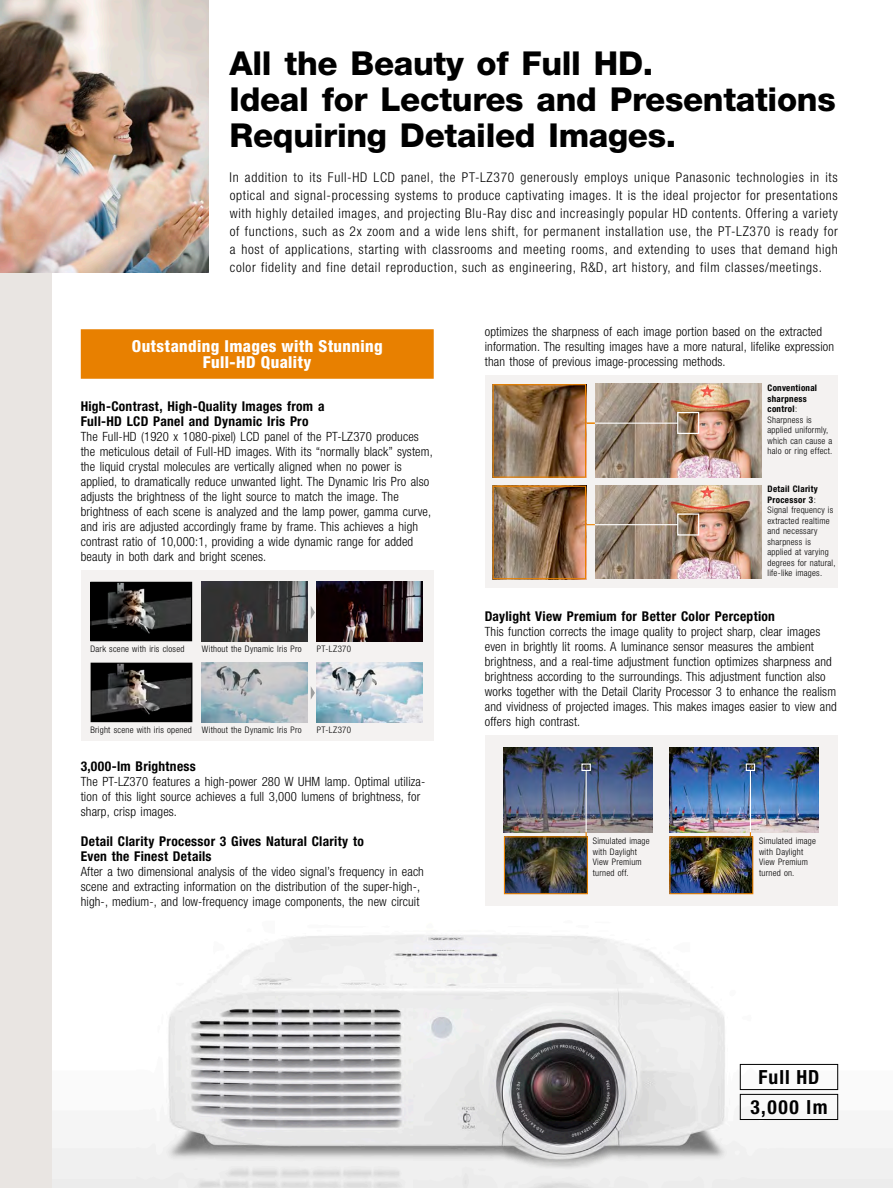
<style>
.page{position:relative;width:893px;height:1188px;background:#fff}
.page>*{position:absolute;margin:0;border:0;box-sizing:border-box;transform-origin:0 0}
.t1{font:800 33px/36px "Helvetica Neue";letter-spacing:-.01em;color:#000}
.t2{font:700 condensed 19.5px/30px "Helvetica Neue";letter-spacing:.05em;color:#000;text-align:center}
.t3{font:800 condensed 16.5px/15.8px "Helvetica Neue";letter-spacing:.025em;color:#fff;text-align:center}
.t4{font:300 condensed 13.5px/18px "Helvetica Neue";letter-spacing:.05em;color:#000;text-align:justify}
.t5{font:700 condensed 13.5px/15px "Helvetica Neue";letter-spacing:.02em;color:#000}
.t6{font:300 condensed 12.75px/15px "Helvetica Neue";letter-spacing:.01em;color:#000}
.t7{font:300 condensed 9px/10.5px "Helvetica Neue";letter-spacing:.025em;color:#000}
.s1{font-weight:700}
</style>
<div class="page">
<img style="left:51px;top:706px;width:841px;height:482px">
<div style="left:0;top:0;width:51px;height:1188px;background:#e9e5e2"></div>
<img style="left:0;top:0;width:208px;height:272px">
<div style="left:81px;top:329px;width:353px;height:50px;background:#e88000"></div>
<div style="left:740px;top:1064px;width:98px;height:26px;border:1px solid #000"></div>
<div style="left:740px;top:1094px;width:98px;height:26px;border:1px solid #000"></div>
<div style="left:81px;top:571px;width:353px;height:170px;background:#f4f2f1"></div>
<div style="left:485px;top:375px;width:353px;height:213px;background:#f4f2f1"></div>
<img style="left:92px;top:584px;width:98px;height:55px">
<div style="left:90px;top:582px;width:102px;height:59px;border:1px solid #000"></div>
<img style="left:93px;top:665px;width:97px;height:55px">
<div style="left:91px;top:663px;width:101px;height:59px;border:1px solid #000"></div>
<img style="left:595px;top:384px;width:167px;height:93px">
<img style="left:595px;top:485px;width:167px;height:94px">
<img style="left:317px;top:582px;width:106px;height:59px">
<img style="left:201px;top:663px;width:107px;height:59px">
<img style="left:317px;top:663px;width:106px;height:59px">
<img style="left:201px;top:582px;width:106px;height:59px">
<svg style="left:311px;top:606px;width:4px;height:13px"></svg>
<svg style="left:311px;top:687px;width:4px;height:12px"></svg>
<div style="left:677px;top:412px;width:22px;height:22px;border:1px solid #fff"></div>
<div style="left:677px;top:513px;width:22px;height:23px;border:1px solid #fff"></div>
<hr style="left:580px;top:423px;width:98px;height:1px;background:#fff">
<hr style="left:580px;top:524px;width:98px;height:1px;background:#fff">
<hr style="left:569px;top:422px;width:26px;height:2px;background:#e88000">
<img style="left:495px;top:386px;width:89px;height:90px">
<div style="left:493px;top:384px;width:93px;height:94px;border:1px solid #e88000"></div>
<img style="left:495px;top:488px;width:89px;height:89px">
<div style="left:493px;top:486px;width:93px;height:93px;border:1px solid #e88000"></div>
<div style="left:485px;top:736px;width:353px;height:170px;background:#f4f2f1"></div>
<img style="left:504px;top:747px;width:149px;height:85px">
<img style="left:670px;top:747px;width:149px;height:85px">
<img style="left:506px;top:838px;width:80px;height:54px">
<div style="left:504px;top:836px;width:84px;height:58px;border:1px solid #e88000"></div>
<img style="left:671px;top:838px;width:80px;height:54px">
<div style="left:669px;top:836px;width:84px;height:58px;border:1px solid #e88000"></div>
<div style="left:581px;top:764px;width:10px;height:7px;border:1px solid #fff"></div>
<hr style="left:586px;top:771px;width:1px;height:61px;background:#fff">
<div style="left:746px;top:764px;width:9px;height:7px;border:1px solid #fff"></div>
<hr style="left:750px;top:771px;width:1px;height:61px;background:#fff">
<h1 class="t1" style="left:230px;top:45px;width:608px">All the Beauty of Full HD.<br>Ideal for Lectures and Presentations<br>Requiring Detailed Images.</h1>
<p class="t4" style="left:230px;top:168px;width:610px">In addition to its Full-HD LCD panel, the PT-LZ370 generously employs unique Panasonic technologies in its optical and signal-processing systems to produce captivating images. It is the ideal projector for presentations with highly detailed images, and projecting Blu-Ray disc and increasingly popular HD contents. Offering a variety of functions, such as 2x zoom and a wide lens shift, for permanent installation use, the PT-LZ370 is ready for a host of applications, starting with classrooms and meeting rooms, and extending to uses that demand high color fidelity and fine detail reproduction, such as engineering, R&amp;D, art history, and film classes/meetings.</p>
<p class="t3" style="left:132px;top:338px;width:252px">Outstanding Images with Stunning<br>Full-HD Quality</p>
<p class="t5" style="left:81px;top:399px;width:245px">High-Contrast, High-Quality Images from a<br>Full-HD LCD Panel and Dynamic Iris Pro</p>
<p class="t6" style="left:81px;top:429px;width:353px">The Full-HD (1920 x 1080-pixel) LCD panel of the PT-LZ370 produces the meticulous detail of Full-HD images. With its “normally black” system, the liquid crystal molecules are vertically aligned when no power is applied, to dramatically reduce unwanted light. The Dynamic Iris Pro also adjusts the brightness of the light source to match the image. The brightness of each scene is analyzed and the lamp power, gamma curve, and iris are adjusted accordingly frame by frame. This achieves a high contrast ratio of 10,000:1, providing a wide dynamic range for added beauty in both dark and bright scenes.</p>
<p class="t7" style="left:90px;top:643px;width:96px">Dark scene with iris closed</p>
<p class="t7" style="left:202px;top:643px;width:101px">Without the Dynamic Iris Pro</p>
<p class="t7" style="left:317px;top:643px;width:36px">PT-LZ370</p>
<p class="t7" style="left:90px;top:724px;width:213px">Bright scene with iris opened Without the Dynamic Iris Pro</p>
<p class="t7" style="left:317px;top:724px;width:36px">PT-LZ370</p>
<p class="t5" style="left:81px;top:759px;width:117px">3,000-lm Brightness</p>
<p class="t6" style="left:81px;top:774px;width:346px">The PT-LZ370 features a high-power 280 W UHM lamp. Optimal utiliza&shy;tion of this light source achieves a full 3,000 lumens of brightness, for sharp, crisp images.</p>
<p class="t5" style="left:81px;top:834px;width:285px">Detail Clarity Processor 3 Gives Natural Clarity to<br>Even the Finest Details</p>
<p class="t6" style="left:81px;top:864px;width:345px">After a two dimensional analysis of the video signal’s frequency in each scene and extracting information on the distribution of the super-high-, high-, medium-, and low-frequency image components, the new circuit</p>
<p class="t6" style="left:485px;top:324px;width:351px">optimizes the sharpness of each image portion based on the extracted information. The resulting images have a more natural, lifelike expression than those of previous image-processing methods.</p>
<p class="t7" style="left:767px;top:383px;width:66px"><span class="s1">Conventional sharpness control</span>:<br>Sharpness is applied uniformly, which can cause a halo or ring effect.</p>
<p class="t7" style="left:767px;top:484px;width:70px"><span class="s1">Detail Clarity<br>Processor 3</span>:<br>Signal frequency is extracted realtime and necessary sharpness is applied at varying degrees for natural, life-like images.</p>
<p class="t5" style="left:485px;top:609px;width:292px">Daylight View Premium for Better Color Perception</p>
<p class="t6" style="left:485px;top:624px;width:354px">This function corrects the image quality to project sharp, clear images even in brightly lit rooms. A luminance sensor measures the ambient brightness, and a real-time adjustment function optimizes sharpness and brightness according to the surroundings. This adjustment function also works together with the Detail Clarity Processor 3 to enhance the realism and vividness of projected images. This makes images easier to view and offers high contrast.</p>
<p class="t7" style="left:593px;top:836px;width:58px">Simulated image with Daylight<br>View Premium turned off.</p>
<p class="t7" style="left:759px;top:836px;width:58px">Simulated image with Daylight<br>View Premium turned on.</p>
<h2 class="t2" style="left:750px;top:1062px;width:79px">Full HD<br>3,000 lm</h2>
</div>
